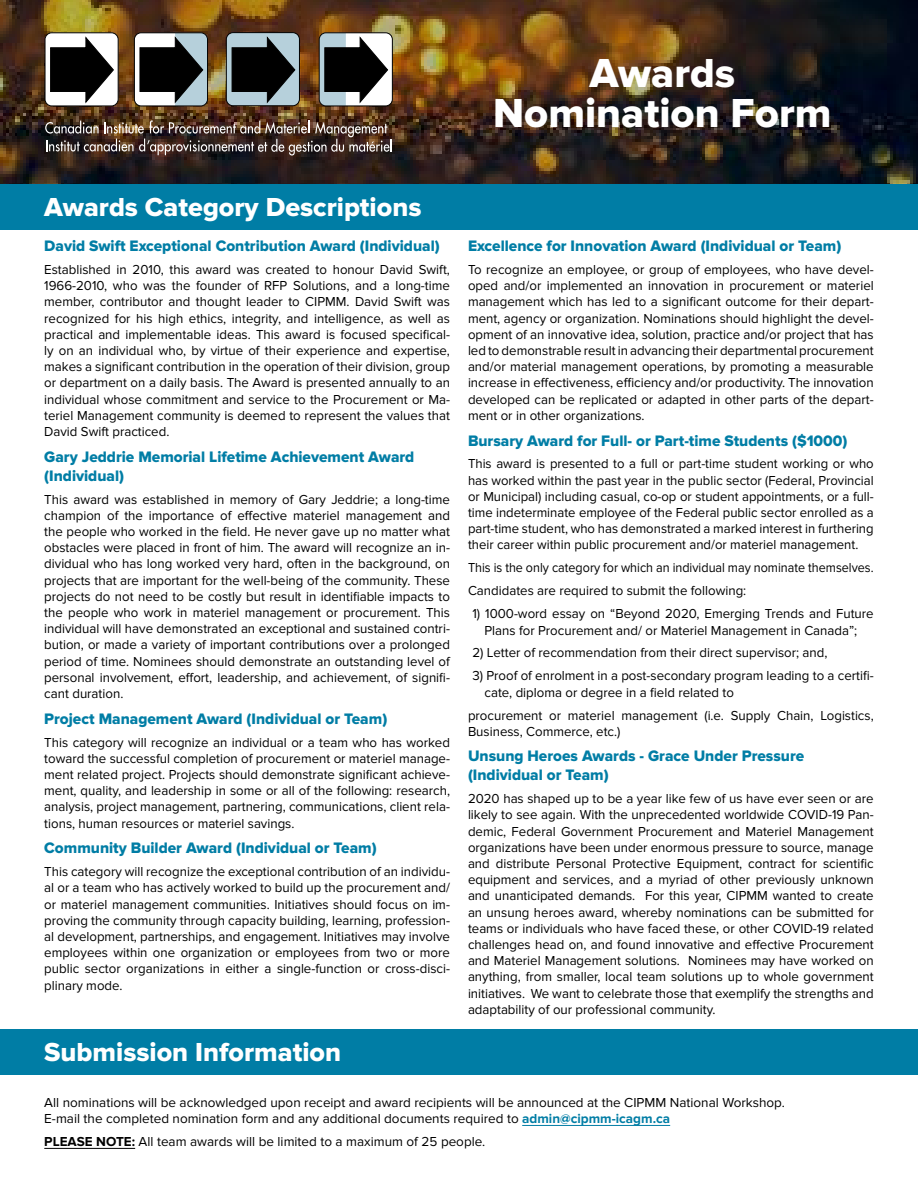
<style>
.page{position:relative;width:918px;height:1188px;background:#fff}
.page>*{position:absolute;margin:0;border:0;box-sizing:border-box;transform-origin:0 0}
.t1{font:42px/39.6px "Proxima Nova Extrabld";color:#fff;text-align:center}
.t2{font:27px "Proxima Nova Extrabld";color:#fff}
.t3{font:15.75px/18.9px "Proxima Nova Extrabld";color:#007da5}
.t4{font:13.5px/16.2px "Proxima Nova";color:#000;text-align:justify}
.t5{font:13.5px/23px "Proxima Nova";color:#000;scale:.93 1}
.s1{font-weight:700;color:#007da5}
.s2{font-weight:700}
</style>
<div class="page">
<img style="left:0;top:0;width:918px;height:184px">
<div style="left:134px;top:33px;width:74px;height:73px;background:linear-gradient(to bottom,#fdfdfd,#f8f8f8);border-radius:7px"></div>
<div style="left:319px;top:33px;width:73px;height:73px;background:#fff;border-radius:7px"></div>
<div style="left:45px;top:33px;width:73px;height:73px;background:#fff;border-radius:7px"></div>
<div style="left:45px;top:33px;width:73px;height:73px;border:1px solid #000;border-radius:7px"></div>
<svg style="left:51px;top:37px;width:62px;height:65px"></svg>
<div style="left:134px;top:33px;width:74px;height:73px;border:1px solid #000;border-radius:7px"></div>
<svg style="left:140px;top:33px;width:68px;height:73px"></svg>
<div style="left:319px;top:33px;width:74px;height:73px;border:1px solid #000;border-radius:7px"></div>
<svg style="left:319px;top:33px;width:69px;height:73px"></svg>
<div style="left:226px;top:33px;width:73px;height:73px;background:#b6d0db;border-radius:7px"></div>
<div style="left:226px;top:32px;width:74px;height:74px;border:1px solid #000;border-radius:7px"></div>
<svg style="left:232px;top:37px;width:63px;height:65px"></svg>
<img style="left:45px;top:120px;width:347px;height:36px">
<div style="left:0;top:184px;width:918px;height:46px;background:#007da5"></div>
<div style="left:0;top:1029px;width:918px;height:46px;background:#007da5"></div>
<hr style="left:522px;top:1125px;width:148px;height:1px;background:#007da5">
<hr style="left:44px;top:1148px;width:91px;height:1px;background:#000">
<h1 class="t1" style="left:493px;top:55px;width:340px">Awards<br>Nomination Form</h1>
<h2 class="t2" style="left:44px;top:192px;width:379px">Awards Category Descriptions</h2>
<p class="t3" style="left:44px;top:237px;width:397px">David Swift Exceptional Contribution Award (Individual)</p>
<p class="t4" style="left:44px;top:262px;width:407px">Established in 2010, this award was created to honour David Swift, 1966-2010, who was the founder of RFP Solutions, and a long-time member, contributor and thought leader to CIPMM. David Swift was recognized for his high ethics, integrity, and intelligence, as well as practical and implementable ideas. This award is focused specifical&shy;ly on an individual who, by virtue of their experience and expertise, makes a significant contribution in the operation of their division, group or department on a daily basis. The Award is presented annually to an individual whose commitment and service to the Procurement or Ma&shy;teriel Management community is deemed to represent the values that David Swift practiced.</p>
<p class="t3" style="left:44px;top:447px;width:372px">Gary Jeddrie Memorial Lifetime Achievement Award (Individual)</p>
<p class="t4" style="left:44px;top:491px;width:407px">This award was established in memory of Gary Jeddrie; a long-time champion of the importance of effective materiel management and the people who worked in the field. He never gave up no matter what obstacles were placed in front of him. The award will recognize an in&shy;dividual who has long worked very hard, often in the background, on projects that are important for the well-being of the community. These projects do not need to be costly but result in identifiable impacts to the people who work in materiel management or procurement. This individual will have demonstrated an exceptional and sustained contri&shy;bution, or made a variety of important contributions over a prolonged period of time. Nominees should demonstrate an outstanding level of personal involvement, effort, leadership, and achievement, of signifi&shy;cant duration.</p>
<p class="t3" style="left:44px;top:709px;width:345px">Project Management Award (Individual or Team)</p>
<p class="t4" style="left:44px;top:734px;width:407px">This category will recognize an individual or a team who has worked toward the successful completion of procurement or materiel manage&shy;ment related project. Projects should demonstrate significant achieve&shy;ment, quality, and leadership in some or all of the following: research, analysis, project management, partnering, communications, client rela&shy;tions, human resources or materiel savings.</p>
<p class="t3" style="left:44px;top:839px;width:334px">Community Builder Award (Individual or Team)</p>
<p class="t4" style="left:44px;top:864px;width:407px">This category will recognize the exceptional contribution of an individu&shy;al or a team who has actively worked to build up the procurement and/ or materiel management communities. Initiatives should focus on im&shy;proving the community through capacity building, learning, profession&shy;al development, partnerships, and engagement. Initiatives may involve employees within one organization or employees from two or more public sector organizations in either a single-function or cross-disci&shy;plinary mode.</p>
<h2 class="t2" style="left:44px;top:1037px;width:298px">Submission Information</h2>
<p class="t3" style="left:468px;top:237px;width:375px">Excellence for Innovation Award (Individual or Team)</p>
<p class="t4" style="left:468px;top:262px;width:407px">To recognize an employee, or group of employees, who have devel&shy;oped and/or implemented an innovation in procurement or materiel management which has led to a significant outcome for their depart&shy;ment, agency or organization. Nominations should highlight the devel&shy;opment of an innovative idea, solution, practice and/or project that has led to demonstrable result in advancing their departmental procurement and/or material management operations, by promoting a measurable increase in effectiveness, efficiency and/or productivity. The innovation developed can be replicated or adapted in other parts of the depart&shy;ment or in other organizations.</p>
<p class="t3" style="left:468px;top:431px;width:381px">Bursary Award for Full- or Part-time Students ($1000)</p>
<p class="t4" style="left:468px;top:456px;width:407px">This award is presented to a full or part-time student working or who has worked within the past year in the public sector (Federal, Provincial or Municipal) including casual, co-op or student appointments, or a full&shy;time indeterminate employee of the Federal public sector enrolled as a part-time student, who has demonstrated a marked interest in furthering their career within public procurement and/or materiel management.</p>
<p class="t5" style="left:468px;top:557px;width:438px">This is the only category for which an individual may nominate themselves.<br>Candidates are required to submit the following:</p>
<p class="t4" style="left:472px;top:606px;width:403px;text-align:center">1) 1000-word essay on “Beyond 2020, Emerging Trends and Future<br>Plans for Procurement and/ or Materiel Management in Canada”;</p>
<p class="t4" style="left:472px;top:645px;width:357px">2) Letter of recommendation from their direct supervisor; and,</p>
<p class="t4" style="left:484px;top:668px;width:391px;text-indent:-12px">3) Proof of enrolment in a post-secondary program leading to a certifi&shy;cate, diploma or degree in a field related to</p>
<p class="t4" style="left:468px;top:707px;width:407px">procurement or materiel management (i.e. Supply Chain, Logistics,<br>Business, Commerce, etc.)</p>
<p class="t3" style="left:468px;top:747px;width:338px">Unsung Heroes Awards - Grace Under Pressure (Individual or Team)</p>
<p class="t4" style="left:468px;top:791px;width:407px">2020 has shaped up to be a year like few of us have ever seen or are likely to see again. With the unprecedented worldwide COVID-19 Pan&shy;demic, Federal Government Procurement and Materiel Management organizations have been under enormous pressure to source, manage and distribute Personal Protective Equipment, contract for scientific equipment and services, and a myriad of other previously unknown and unanticipated demands. For this year, CIPMM wanted to create an unsung heroes award, whereby nominations can be submitted for teams or individuals who have faced these, or other COVID-19 related challenges head on, and found innovative and effective Procurement and Materiel Management solutions. Nominees may have worked on anything, from smaller, local team solutions up to whole government initiatives. We want to celebrate those that exemplify the strengths and adaptability of our professional community.</p>
<p class="t4" style="left:44px;top:1095px;width:742px">All nominations will be acknowledged upon receipt and award recipients will be announced at the CIPMM National Workshop.<br>E-mail the completed nomination form and any additional documents required to <span class="s1">admin@cipmm-icagm.ca</span></p>
<p class="t4" style="left:44px;top:1134px;width:443px"><span class="s2">PLEASE NOTE:</span> All team awards will be limited to a maximum of 25 people.</p>
</div>
